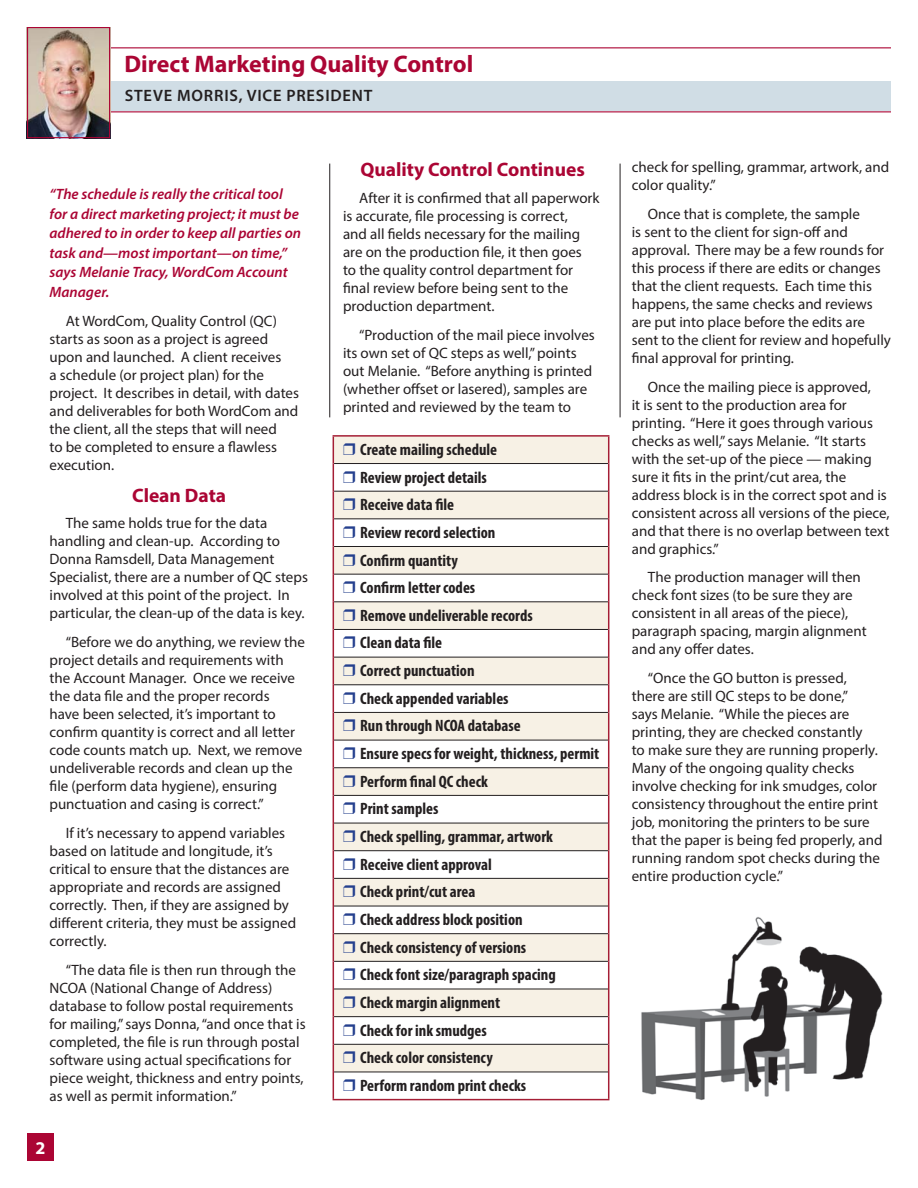
<style>
.page{position:relative;width:918px;height:1188px;background:#fff}
.page>*{position:absolute;margin:0;border:0;box-sizing:border-box;transform-origin:0 0}
.t1{font:700 24px "Myriad Pro";color:#ab0534}
.t2{font:700 19.5px "Myriad Pro";color:#ab0534}
.t3{font:700 18px "Myriad Pro";color:#fff}
.t4{font:700 condensed 16.5px/27.6px "Myriad Pro";color:#231f20}
.t5{font:600 16.5px "Myriad Pro";letter-spacing:.05em;color:#231f20}
.t6{font:15px/18px "Myriad Pro";color:#231f20}
.t7{font:italic 600 15px/19.5px "Myriad Pro";color:#ab0534}
</style>
<div class="page">
<div style="left:27px;top:1133px;width:27px;height:28px;background:#ab0534"></div>
<hr style="left:329px;top:164px;width:1px;height:253px;background:#231f20">
<hr style="left:620px;top:164px;width:1px;height:253px;background:#231f20">
<div style="left:110px;top:82px;width:781px;height:29px;background:#d0dde5"></div>
<hr style="left:27px;top:47px;width:864px;height:1px;background:#ab0534">
<hr style="left:27px;top:111px;width:864px;height:1px;background:#ab0534">
<img style="left:29px;top:29px;width:79px;height:107px">
<div style="left:27px;top:27px;width:83px;height:111px;border:1px solid #ab0534"></div>
<svg style="left:334px;top:437px;width:274px;height:635px;fill:#f7f1e5"></svg>
<hr style="left:333px;top:435px;width:276px;height:2px;background:#a51e35">
<svg style="left:333px;top:437px;width:1px;height:662px"></svg>
<svg style="left:608px;top:437px;width:1px;height:662px"></svg>
<hr style="left:333px;top:1099px;width:276px;height:1px;background:#a51e35">
<hr style="left:334px;top:463px;width:274px;height:1px;background:#231f20">
<hr style="left:334px;top:491px;width:274px;height:1px;background:#231f20">
<hr style="left:334px;top:518px;width:274px;height:1px;background:#231f20">
<hr style="left:334px;top:546px;width:274px;height:1px;background:#231f20">
<hr style="left:334px;top:574px;width:274px;height:1px;background:#231f20">
<hr style="left:334px;top:601px;width:274px;height:1px;background:#231f20">
<hr style="left:334px;top:629px;width:274px;height:1px;background:#231f20">
<hr style="left:334px;top:657px;width:274px;height:1px;background:#231f20">
<hr style="left:334px;top:684px;width:274px;height:1px;background:#231f20">
<hr style="left:334px;top:712px;width:274px;height:1px;background:#231f20">
<hr style="left:334px;top:740px;width:274px;height:1px;background:#231f20">
<hr style="left:334px;top:767px;width:274px;height:1px;background:#231f20">
<hr style="left:334px;top:795px;width:274px;height:1px;background:#231f20">
<hr style="left:334px;top:823px;width:274px;height:1px;background:#231f20">
<hr style="left:334px;top:850px;width:274px;height:1px;background:#231f20">
<hr style="left:334px;top:878px;width:274px;height:1px;background:#231f20">
<hr style="left:334px;top:906px;width:274px;height:1px;background:#231f20">
<hr style="left:334px;top:933px;width:274px;height:1px;background:#231f20">
<hr style="left:334px;top:961px;width:274px;height:1px;background:#231f20">
<hr style="left:334px;top:989px;width:274px;height:1px;background:#231f20">
<hr style="left:334px;top:1016px;width:274px;height:1px;background:#231f20">
<hr style="left:334px;top:1044px;width:274px;height:1px;background:#231f20">
<hr style="left:334px;top:1072px;width:274px;height:1px;background:#231f20">
<img style="left:641px;top:917px;width:242px;height:184px">
<svg style="left:344px;top:443px;width:11px;height:12px"></svg>
<svg style="left:344px;top:471px;width:11px;height:12px"></svg>
<svg style="left:344px;top:499px;width:11px;height:11px"></svg>
<svg style="left:344px;top:526px;width:11px;height:12px"></svg>
<svg style="left:344px;top:554px;width:11px;height:12px"></svg>
<svg style="left:344px;top:582px;width:11px;height:11px"></svg>
<svg style="left:344px;top:609px;width:11px;height:12px"></svg>
<svg style="left:344px;top:637px;width:11px;height:11px"></svg>
<svg style="left:344px;top:665px;width:11px;height:11px"></svg>
<svg style="left:344px;top:692px;width:11px;height:12px"></svg>
<svg style="left:344px;top:720px;width:11px;height:11px"></svg>
<svg style="left:344px;top:747px;width:11px;height:12px"></svg>
<svg style="left:344px;top:775px;width:11px;height:12px"></svg>
<svg style="left:344px;top:803px;width:11px;height:11px"></svg>
<svg style="left:344px;top:830px;width:11px;height:12px"></svg>
<svg style="left:344px;top:858px;width:11px;height:12px"></svg>
<svg style="left:344px;top:886px;width:11px;height:11px"></svg>
<svg style="left:344px;top:913px;width:11px;height:12px"></svg>
<svg style="left:344px;top:941px;width:11px;height:12px"></svg>
<svg style="left:344px;top:969px;width:11px;height:11px"></svg>
<svg style="left:344px;top:996px;width:11px;height:12px"></svg>
<svg style="left:344px;top:1024px;width:11px;height:12px"></svg>
<svg style="left:344px;top:1052px;width:11px;height:11px"></svg>
<h1 class="t1" style="left:125px;top:55px;width:350px">Direct Marketing Quality Control</h1>
<p class="t5" style="left:125px;top:89px;width:249px">STEVE MORRIS, VICE PRESIDENT</p>
<p class="t7" style="left:50px;top:186px;width:253px">“The schedule is really the critical tool for a direct marketing project; it must be adhered to in order to keep all parties on task and—most important—on time,” says Melanie Tracy, WordCom Account Manager.</p>
<p class="t6" style="left:50px;top:313px;width:251px;text-indent:16px">At WordCom, Quality Control (QC) starts as soon as a project is agreed upon and launched. A client receives<br>a schedule (or project plan) for the project. It describes in detail, with dates and deliverables for both WordCom and the client, all the steps that will need<br>to be completed to ensure a flawless execution.</p>
<h2 class="t2" style="left:132px;top:488px;width:96px">Clean Data</h2>
<p class="t6" style="left:50px;top:515px;width:260px;text-indent:16px">The same holds true for the data handling and clean-up. According to Donna Ramsdell, Data Management Specialist, there are a number of QC steps involved at this point of the project. In particular, the clean-up of the data is key.</p>
<p class="t6" style="left:50px;top:634px;width:257px;text-indent:16px">“Before we do anything, we review the project details and requirements with the Account Manager. Once we receive the data file and the proper records<br>have been selected, it’s important to confirm quantity is correct and all letter code counts match up. Next, we remove undeliverable records and clean up the file (perform data hygiene), ensuring punctuation and casing is correct.”</p>
<p class="t6" style="left:50px;top:825px;width:248px;text-indent:16px">If it’s necessary to append variables based on latitude and longitude, it’s critical to ensure that the distances are appropriate and records are assigned correctly. Then, if they are assigned by different criteria, they must be assigned correctly.</p>
<p class="t6" style="left:50px;top:962px;width:258px;text-indent:16px">“The data file is then run through the NCOA (National Change of Address) database to follow postal requirements for mailing,” says Donna, “and once that is completed, the file is run through postal software using actual specifications for piece weight, thickness and entry points, as well as permit information.”</p>
<p class="t3" style="left:36px;top:1141px;width:11px">2</p>
<h2 class="t2" style="left:360px;top:162px;width:226px">Quality Control Continues</h2>
<p class="t6" style="left:343px;top:190px;width:258px;text-indent:16px">After it is confirmed that all paperwork is accurate, file processing is correct,<br>and all fields necessary for the mailing are on the production file, it then goes<br>to the quality control department for final review before being sent to the production department.</p>
<p class="t6" style="left:343px;top:327px;width:253px;text-indent:16px">“Production of the mail piece involves its own set of QC steps as well,” points out Melanie. “Before anything is printed (whether offset or lasered), samples are printed and reviewed by the team to</p>
<p class="t4" style="left:360px;top:437px;width:241px">Create mailing schedule<br>Review project details<br>Receive data file<br>Review record selection<br>Confirm quantity<br>Confirm letter codes<br>Remove undeliverable records<br>Clean data file<br>Correct punctuation<br>Check appended variables<br>Run through NCOA database<br>Ensure specs for weight, thickness, permit<br>Perform final QC check<br>Print samples<br>Check spelling, grammar, artwork<br>Receive client approval<br>Check print/cut area<br>Check address block position<br>Check consistency of versions<br>Check font size/paragraph spacing<br>Check margin alignment<br>Check for ink smudges<br>Check color consistency<br>Perform random print checks</p>
<p class="t6" style="left:632px;top:159px;width:259px">check for spelling, grammar, artwork, and color quality.”</p>
<p class="t6" style="left:632px;top:206px;width:261px;text-indent:16px">Once that is complete, the sample<br>is sent to the client for sign-off and approval. There may be a few rounds for this process if there are edits or changes that the client requests. Each time this happens, the same checks and reviews are put into place before the edits are sent to the client for review and hopefully final approval for printing.</p>
<p class="t6" style="left:632px;top:378px;width:259px;text-indent:16px">Once the mailing piece is approved,<br>it is sent to the production area for printing. “Here it goes through various checks as well,” says Melanie. “It starts with the set-up of the piece — making sure it fits in the print/cut area, the address block is in the correct spot and is consistent across all versions of the piece, and that there is no overlap between text and graphics.”</p>
<p class="t6" style="left:632px;top:569px;width:236px;text-indent:16px">The production manager will then check font sizes (to be sure they are consistent in all areas of the piece), paragraph spacing, margin alignment and any offer dates.</p>
<p class="t6" style="left:632px;top:670px;width:252px;text-indent:16px">“Once the GO button is pressed, there are still QC steps to be done,”<br>says Melanie. “While the pieces are printing, they are checked constantly<br>to make sure they are running properly.<br>Many of the ongoing quality checks involve checking for ink smudges, color consistency throughout the entire print job, monitoring the printers to be sure that the paper is being fed properly, and running random spot checks during the entire production cycle.”</p>
</div>
